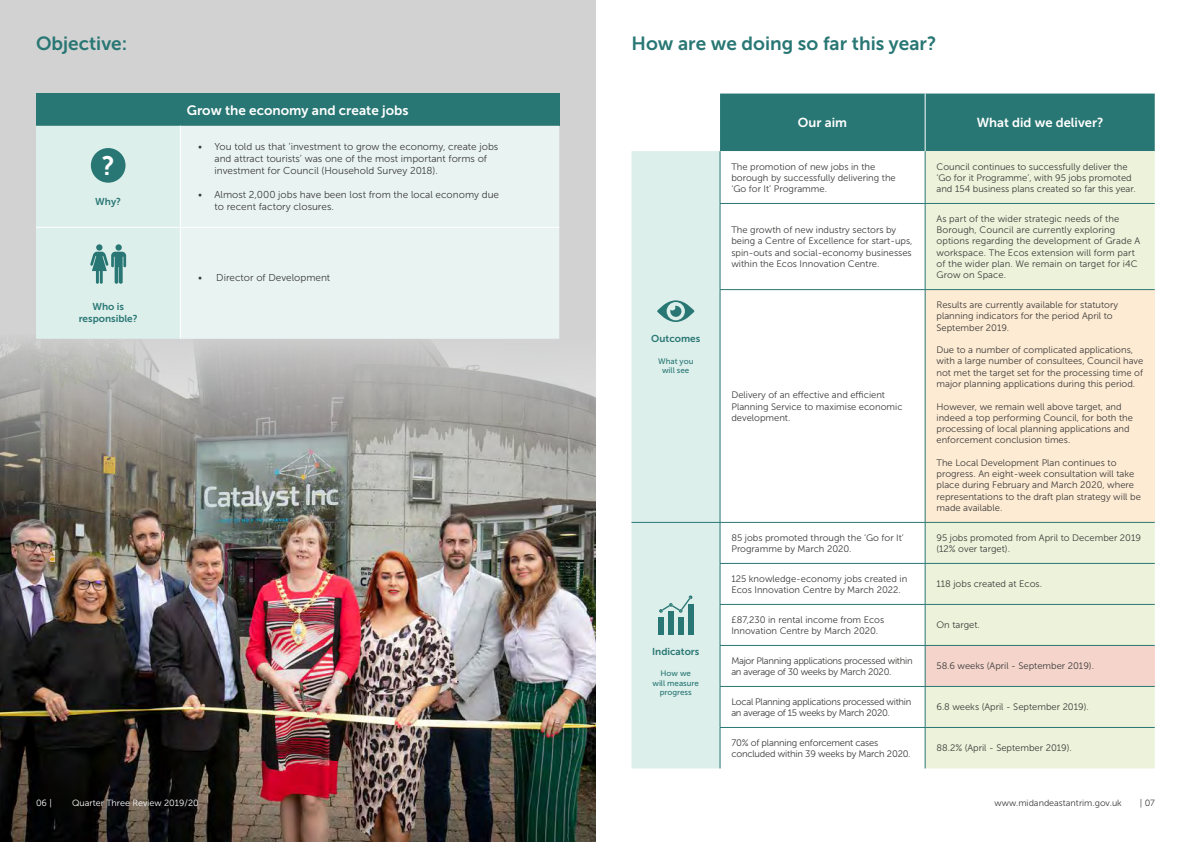
<style>
.page{position:relative;width:1191px;height:842px;background:#fff}
.page>*{position:absolute;margin:0;border:0;box-sizing:border-box;transform-origin:0 0}
.t1{font:26.5px "Museo Sans 700";color:#fff}
.t2{font:19px "Museo Sans 700";color:#297774}
.t3{font:13.5px "Museo Sans 700";color:#fff}
.t4{font:13px "Museo Sans 700";color:#fff}
.t5{font:10px/12px "Museo Sans 300";color:#3c3c3b}
.t6{font:10px/12px "Museo Sans 700";color:#297774;text-align:center}
.t7{font:9.4px/11.3px "Museo Sans 300";color:#3c3c3b}
.t8{font:9.4px/11.3px "Museo Sans 300";letter-spacing:-.03em;color:#3c3c3b}
.t9{font:9.4px/11.3px "Museo Sans 300";letter-spacing:-.02em;color:#3c3c3b}
.t10{font:9px "Museo Sans 300";color:#3c3c3b}
.t11{font:9px "Museo Sans 300";color:#fff}
.t12{font:8px/9.6px "Museo Sans 500";color:#297774;text-align:center}
</style>
<div class="page">
<div style="left:0;top:0;width:595px;height:842px;background:#d2d2d2"></div>
<img style="left:0;top:343px;width:595px;height:499px">
<div style="left:36px;top:94px;width:523px;height:32px;background:#297774"></div>
<div style="left:181px;top:126px;width:378px;height:213px;background:#e9f4f2"></div>
<hr style="left:180px;top:126px;width:1px;height:101px;background:#fff">
<hr style="left:180px;top:227px;width:379px;height:1px;background:#fff">
<hr style="left:180px;top:228px;width:1px;height:111px;background:#fff">
<div style="left:36px;top:126px;width:144px;height:213px;background:#ddefeb"></div>
<div style="left:720px;top:94px;width:434px;height:57px;background:#297774"></div>
<div style="left:631px;top:151px;width:89px;height:617px;background:#ddefeb"></div>
<svg style="left:721px;top:151px;width:204px;height:617px"></svg>
<div style="left:926px;top:151px;width:228px;height:617px;background:#ecf3da"></div>
<div style="left:925px;top:290px;width:229px;height:232px;background:#feebd3"></div>
<div style="left:925px;top:645px;width:229px;height:41px;background:#f4d4cb"></div>
<hr style="left:925px;top:94px;width:1px;height:57px;background:#fff">
<hr style="left:925px;top:151px;width:1px;height:52px;background:#297774">
<hr style="left:925px;top:204px;width:1px;height:85px;background:#297774">
<hr style="left:925px;top:290px;width:1px;height:232px;background:#297774">
<hr style="left:925px;top:523px;width:1px;height:40px;background:#297774">
<hr style="left:925px;top:564px;width:1px;height:40px;background:#297774">
<hr style="left:925px;top:605px;width:1px;height:40px;background:#297774">
<hr style="left:720px;top:203px;width:205px;height:1px;background:#297774">
<hr style="left:925px;top:203px;width:229px;height:1px;background:#297774">
<hr style="left:720px;top:289px;width:205px;height:1px;background:#297774">
<hr style="left:925px;top:289px;width:229px;height:1px;background:#297774">
<hr style="left:631px;top:522px;width:89px;height:1px;background:#297774">
<hr style="left:720px;top:522px;width:205px;height:1px;background:#297774">
<hr style="left:925px;top:522px;width:229px;height:1px;background:#297774">
<hr style="left:720px;top:563px;width:205px;height:1px;background:#297774">
<hr style="left:925px;top:563px;width:229px;height:1px;background:#297774">
<hr style="left:720px;top:604px;width:205px;height:1px;background:#297774">
<hr style="left:925px;top:604px;width:229px;height:1px;background:#297774">
<hr style="left:720px;top:645px;width:205px;height:1px;background:#297774">
<hr style="left:925px;top:645px;width:229px;height:1px;background:#297774">
<hr style="left:720px;top:686px;width:205px;height:1px;background:#297774">
<hr style="left:925px;top:686px;width:229px;height:1px;background:#297774">
<hr style="left:720px;top:727px;width:205px;height:1px;background:#297774">
<hr style="left:925px;top:727px;width:229px;height:1px;background:#297774">
<hr style="left:720px;top:151px;width:1px;height:52px;background:#297774">
<hr style="left:720px;top:204px;width:1px;height:85px;background:#297774">
<hr style="left:720px;top:290px;width:1px;height:232px;background:#297774">
<hr style="left:720px;top:523px;width:1px;height:40px;background:#297774">
<hr style="left:720px;top:564px;width:1px;height:40px;background:#297774">
<hr style="left:720px;top:605px;width:1px;height:40px;background:#297774">
<hr style="left:720px;top:646px;width:1px;height:40px;background:#297774">
<hr style="left:925px;top:646px;width:1px;height:40px;background:#297774">
<hr style="left:720px;top:687px;width:1px;height:40px;background:#297774">
<hr style="left:925px;top:687px;width:1px;height:40px;background:#297774">
<hr style="left:720px;top:728px;width:1px;height:40px;background:#297774">
<hr style="left:925px;top:728px;width:1px;height:40px;background:#297774">
<svg style="left:657px;top:300px;width:37px;height:22px"></svg>
<div style="left:658px;top:617px;width:6px;height:18px;background:#297774"></div>
<div style="left:668px;top:611px;width:5px;height:24px;background:#297774"></div>
<div style="left:678px;top:617px;width:5px;height:18px;background:#297774"></div>
<div style="left:688px;top:604px;width:5px;height:31px;background:#297774"></div>
<svg style="left:659px;top:595px;width:33px;height:18px"></svg>
<h2 class="t2" style="left:36px;top:33px;width:93px">Objective:</h2>
<h1 class="t1" style="left:102px;top:151px;width:14px">?</h1>
<p class="t6" style="left:95px;top:196px;width:27px">Why?</p>
<p class="t6" style="left:79px;top:300px;width:61px">Who is responsible?</p>
<h3 class="t3" style="left:187px;top:103px;width:223px">Grow the economy and create jobs</h3>
<p class="t5" style="left:214px;top:141px;width:285px;text-indent:-16px">• You told us that ‘investment to grow the economy, create jobs and attract tourists’ was one of the most important forms of investment for Council (Household Survey 2018).</p>
<p class="t5" style="left:214px;top:189px;width:286px;text-indent:-16px">• Almost 2,000 jobs have been lost from the local economy due to recent factory closures.</p>
<p class="t5" style="left:198px;top:271px;width:133px">• Director of Development</p>
<h2 class="t2" style="left:631px;top:33px;width:306px">How are we doing so far this year?</h2>
<h3 class="t4" style="left:798px;top:115px;width:51px">Our aim</h3>
<h3 class="t4" style="left:976px;top:115px;width:128px">What did we deliver?</h3>
<p class="t6" style="left:651px;top:333px;width:50px">Outcomes</p>
<p class="t12" style="left:658px;top:356px;width:37px">What you will see</p>
<p class="t6" style="left:652px;top:645px;width:49px">Indicators</p>
<p class="t12" style="left:652px;top:669px;width:48px">How we<br>will measure progress</p>
<p class="t7" style="left:731px;top:161px;width:166px">The promotion of new jobs in the borough by successfully delivering the ‘Go for It’ Programme.</p>
<p class="t7" style="left:936px;top:161px;width:201px">Council continues to successfully deliver the ‘Go for it Programme’, with 95 jobs promoted and 154 business plans created so far this year.</p>
<p class="t7" style="left:731px;top:224px;width:183px">The growth of new industry sectors by being a Centre of Excellence for start-ups, spin-outs and social-economy businesses within the Ecos Innovation Centre.</p>
<p class="t7" style="left:936px;top:213px;width:205px">As part of the wider strategic needs of the Borough, Council are currently exploring options regarding the development of Grade A workspace. The Ecos extension will form part of the wider plan. We remain on target for i4C Grow on Space.</p>
<p class="t7" style="left:731px;top:389px;width:173px">Delivery of an effective and efficient<br>Planning Service to maximise economic development.</p>
<p class="t7" style="left:936px;top:299px;width:183px">Results are currently available for statutory planning indicators for the period April to<br>September 2019.</p>
<p class="t7" style="left:936px;top:344px;width:208px">Due to a number of complicated applications, with a large number of consultees, Council have not met the target set for the processing time of major planning applications during this period.</p>
<p class="t7" style="left:936px;top:401px;width:198px">However, we remain well above target, and indeed a top performing Council, for both the processing of local planning applications and enforcement conclusion times.</p>
<p class="t7" style="left:936px;top:457px;width:206px">The Local Development Plan continues to progress. An eight-week consultation will take place during February and March 2020, where representations to the draft plan strategy will be made available.</p>
<p class="t7" style="left:731px;top:532px;width:174px">85 jobs promoted through the ‘Go for It’<br>Programme by March 2020.</p>
<p class="t7" style="left:936px;top:532px;width:206px">95 jobs promoted from April to December 2019 (12% over target).</p>
<p class="t7" style="left:731px;top:573px;width:177px">125 knowledge-economy jobs created in<br>Ecos Innovation Centre by March 2022.</p>
<p class="t7" style="left:936px;top:579px;width:107px">118 jobs created at Ecos.</p>
<p class="t7" style="left:731px;top:614px;width:154px">£87,230 in rental income from Ecos<br>Innovation Centre by March 2020.</p>
<p class="t7" style="left:936px;top:620px;width:45px">On target.</p>
<p class="t8" style="left:731px;top:655px;width:183px">Major Planning applications processed within an average of 30 weeks by March 2020.</p>
<p class="t7" style="left:936px;top:661px;width:159px">58.6 weeks (April - September 2019).</p>
<p class="t8" style="left:731px;top:696px;width:181px">Local Planning applications processed within an average of 15 weeks by March 2020.</p>
<p class="t7" style="left:936px;top:702px;width:154px">6.8 weeks (April - September 2019).</p>
<p class="t9" style="left:731px;top:737px;width:181px">70% of planning enforcement cases concluded within 39 weeks by March 2020.</p>
<p class="t7" style="left:936px;top:743px;width:137px">88.2% (April - September 2019).</p>
<p class="t11" style="left:36px;top:798px;width:17px">06 |</p>
<p class="t11" style="left:72px;top:798px;width:128px">Quarter Three Review 2019/20</p>
<p class="t10" style="left:994px;top:798px;width:129px">www.midandeastantrim.gov.uk</p>
<p class="t10" style="left:1139px;top:798px;width:17px">| 07</p>
</div>
